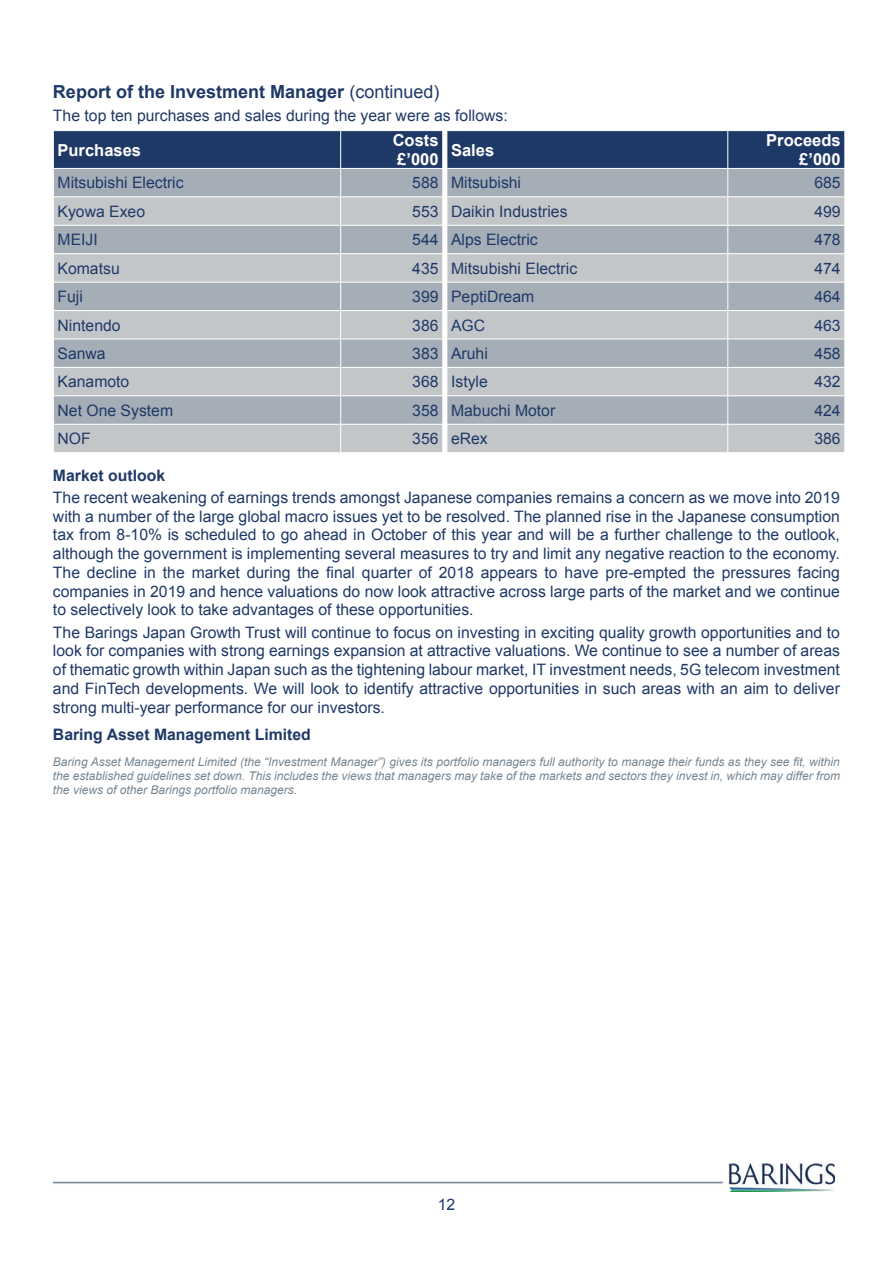
<style>
.page{position:relative;width:893px;height:1264px;background:#fff}
.page>*{position:absolute;margin:0;border:0;box-sizing:border-box;transform-origin:0 0}
.TOCEntry_copy{font:700 18px "Arial";color:#1f3967}
.ID0EXOAC{font:700 16.5px/19.8px "Arial";color:#fff}
.ID0E4MAC{font:700 16.5px "Arial";color:#fff}
.BodyText{font:15.75px/18.8px "Arial";color:#1f3967;text-align:justify}
.AlternateBodyRow{font:15.75px "Arial";color:#1f3967}
.ID0EPDAE{font:15.75px "Arial";color:#1f3967}
.t1{font:700 15.75px "Arial";color:#1f3967}
.PageNumber{font:15.75px "Arial";color:#1f3967}
.FootnotesItalicSpace{font:italic 12px/14.4px "Arial";color:#768693;text-align:justify}
.s1{font-weight:400}
</style>
<div class="page">
<img style="left:53px;top:1164px;width:781px;height:28px">
<svg style="left:53px;top:131px;width:792px;height:321px;background:#a5adb6"></svg>
<hr style="left:446px;top:168px;width:281px;height:1px;background:#fff">
<hr style="left:727px;top:168px;width:117px;height:1px;background:#fff">
<hr style="left:446px;top:196px;width:281px;height:1px;background:#fff">
<hr style="left:727px;top:196px;width:117px;height:1px;background:#fff">
<hr style="left:446px;top:225px;width:281px;height:1px;background:#fff">
<hr style="left:727px;top:225px;width:117px;height:1px;background:#fff">
<hr style="left:446px;top:253px;width:281px;height:1px;background:#fff">
<hr style="left:727px;top:253px;width:117px;height:1px;background:#fff">
<hr style="left:446px;top:282px;width:281px;height:1px;background:#fff">
<hr style="left:727px;top:282px;width:117px;height:1px;background:#fff">
<hr style="left:446px;top:310px;width:281px;height:1px;background:#fff">
<hr style="left:727px;top:310px;width:117px;height:1px;background:#fff">
<hr style="left:446px;top:339px;width:281px;height:1px;background:#fff">
<hr style="left:727px;top:339px;width:117px;height:1px;background:#fff">
<hr style="left:446px;top:367px;width:281px;height:1px;background:#fff">
<hr style="left:727px;top:367px;width:117px;height:1px;background:#fff">
<hr style="left:446px;top:395px;width:281px;height:1px;background:#fff">
<hr style="left:727px;top:395px;width:117px;height:1px;background:#fff">
<hr style="left:446px;top:424px;width:281px;height:1px;background:#fff">
<hr style="left:727px;top:424px;width:117px;height:1px;background:#fff">
<p class="TOCEntry_copy" style="left:53px;top:79px;width:388px">Report of the Investment Manager <span class="s1">(continued)</span></p>
<p class="BodyText" style="left:53px;top:106px;width:456px">The top ten purchases and sales during the year were as follows:</p>
<p class="ID0E4MAC" style="left:57px;top:138px;width:85px">Purchases</p>
<p class="ID0EXOAC" style="left:392px;top:130px;width:47px">Costs £’000</p>
<p class="AlternateBodyRow" style="left:57px;top:172px;width:128px">Mitsubishi Electric</p>
<p class="ID0EPDAE" style="left:412px;top:172px;width:28px">588</p>
<p class="AlternateBodyRow" style="left:57px;top:200px;width:89px">Kyowa Exeo</p>
<p class="ID0EPDAE" style="left:412px;top:200px;width:28px">553</p>
<p class="AlternateBodyRow" style="left:57px;top:229px;width:42px">MEIJI</p>
<p class="ID0EPDAE" style="left:412px;top:229px;width:28px">544</p>
<p class="AlternateBodyRow" style="left:57px;top:257px;width:64px">Komatsu</p>
<p class="ID0EPDAE" style="left:412px;top:257px;width:28px">435</p>
<p class="AlternateBodyRow" style="left:57px;top:286px;width:27px">Fuji</p>
<p class="ID0EPDAE" style="left:412px;top:286px;width:28px">399</p>
<p class="AlternateBodyRow" style="left:57px;top:314px;width:65px">Nintendo</p>
<p class="ID0EPDAE" style="left:412px;top:314px;width:28px">386</p>
<p class="AlternateBodyRow" style="left:57px;top:342px;width:50px">Sanwa</p>
<p class="ID0EPDAE" style="left:412px;top:342px;width:28px">383</p>
<p class="AlternateBodyRow" style="left:57px;top:371px;width:73px">Kanamoto</p>
<p class="ID0EPDAE" style="left:412px;top:371px;width:28px">368</p>
<p class="AlternateBodyRow" style="left:57px;top:399px;width:117px">Net One System</p>
<p class="ID0EPDAE" style="left:412px;top:399px;width:28px">358</p>
<p class="AlternateBodyRow" style="left:57px;top:428px;width:35px">NOF</p>
<p class="ID0EPDAE" style="left:412px;top:428px;width:28px">356</p>
<p class="ID0E4MAC" style="left:451px;top:138px;width:45px">Sales</p>
<p class="ID0EXOAC" style="left:765px;top:130px;width:76px;text-align:right">Proceeds £’000</p>
<p class="AlternateBodyRow" style="left:451px;top:172px;width:72px">Mitsubishi</p>
<p class="ID0EPDAE" style="left:814px;top:172px;width:28px">685</p>
<p class="AlternateBodyRow" style="left:451px;top:200px;width:118px">Daikin Industries</p>
<p class="ID0EPDAE" style="left:814px;top:200px;width:28px">499</p>
<p class="AlternateBodyRow" style="left:451px;top:229px;width:88px">Alps Electric</p>
<p class="ID0EPDAE" style="left:814px;top:229px;width:28px">478</p>
<p class="AlternateBodyRow" style="left:451px;top:257px;width:128px">Mitsubishi Electric</p>
<p class="ID0EPDAE" style="left:814px;top:257px;width:28px">474</p>
<p class="AlternateBodyRow" style="left:451px;top:286px;width:85px">PeptiDream</p>
<p class="ID0EPDAE" style="left:814px;top:286px;width:28px">464</p>
<p class="AlternateBodyRow" style="left:451px;top:314px;width:36px">AGC</p>
<p class="ID0EPDAE" style="left:814px;top:314px;width:28px">463</p>
<p class="AlternateBodyRow" style="left:451px;top:342px;width:38px">Aruhi</p>
<p class="ID0EPDAE" style="left:814px;top:342px;width:28px">458</p>
<p class="AlternateBodyRow" style="left:451px;top:371px;width:38px">Istyle</p>
<p class="ID0EPDAE" style="left:814px;top:371px;width:28px">432</p>
<p class="AlternateBodyRow" style="left:451px;top:399px;width:106px">Mabuchi Motor</p>
<p class="ID0EPDAE" style="left:814px;top:399px;width:28px">424</p>
<p class="AlternateBodyRow" style="left:451px;top:428px;width:38px">eRex</p>
<p class="ID0EPDAE" style="left:814px;top:428px;width:28px">386</p>
<p class="t1" style="left:53px;top:464px;width:114px">Market outlook</p>
<p class="BodyText" style="left:53px;top:488px;width:788px">The recent weakening of earnings trends amongst Japanese companies remains a concern as we move into 2019 with a number of the large global macro issues yet to be resolved. The planned rise in the Japanese consumption tax from 8-10% is scheduled to go ahead in October of this year and will be a further challenge to the outlook, although the government is implementing several measures to try and limit any negative reaction to the economy.<br>The decline in the market during the final quarter of 2018 appears to have pre-empted the pressures facing companies in 2019 and hence valuations do now look attractive across large parts of the market and we continue to selectively look to take advantages of these opportunities.</p>
<p class="BodyText" style="left:53px;top:622px;width:788px">The Barings Japan Growth Trust will continue to focus on investing in exciting quality growth opportunities and to look for companies with strong earnings expansion at attractive valuations. We continue to see a number of areas of thematic growth within Japan such as the tightening labour market, IT investment needs, 5G telecom investment and FinTech developments. We will look to identify attractive opportunities in such areas with an aim to deliver strong multi-year performance for our investors.</p>
<p class="t1" style="left:53px;top:723px;width:259px">Baring Asset Management Limited</p>
<p class="FootnotesItalicSpace" style="left:53px;top:754px;width:788px">Baring Asset Management Limited (the “Investment Manager”) gives its portfolio managers full authority to manage their funds as they see fit, within the established guidelines set down. This includes the views that managers may take of the markets and sectors they invest in, which may differ from the views of other Barings portfolio managers.</p>
<p class="PageNumber" style="left:437px;top:1193px;width:19px">12</p>
</div>
